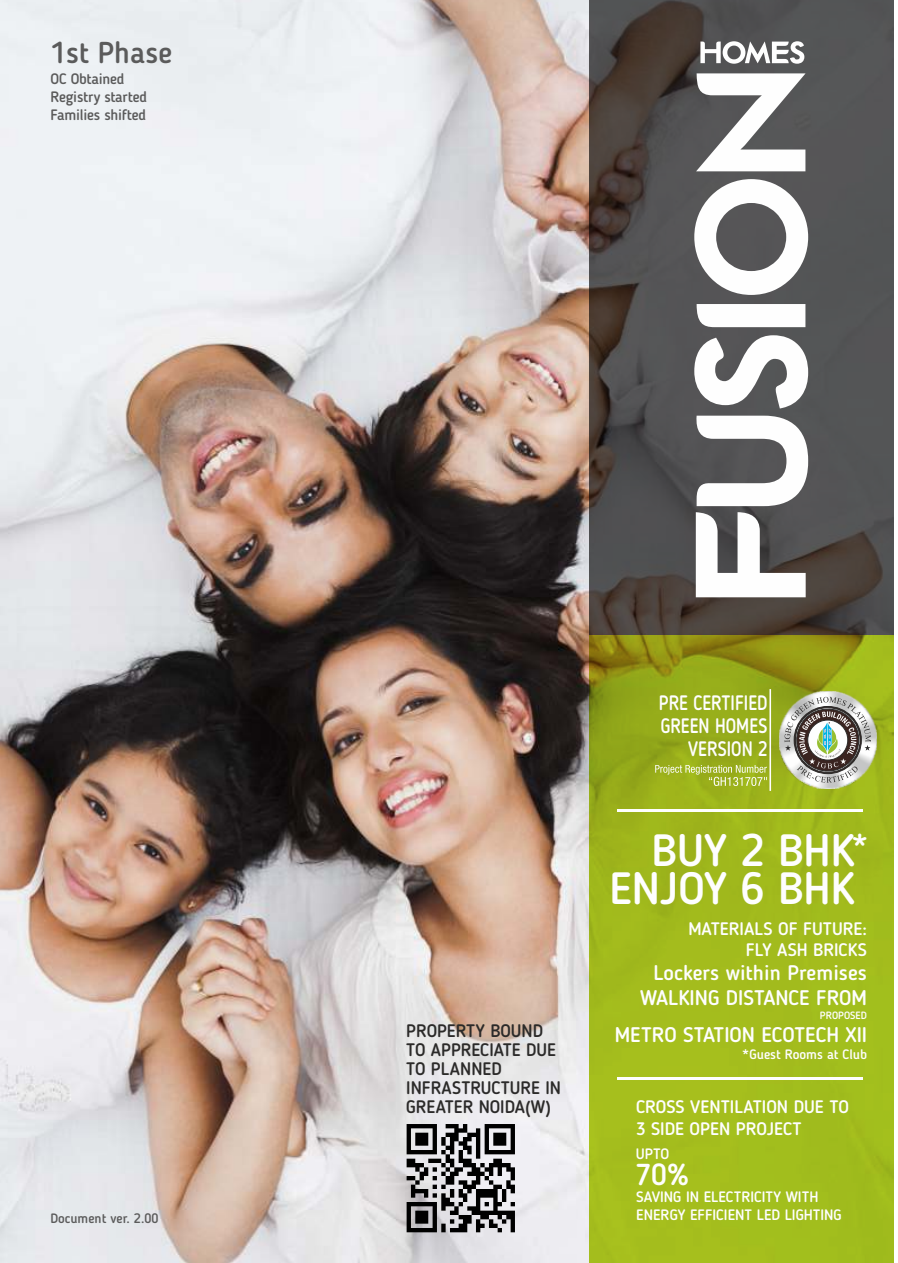
<style>
.page{position:relative;width:898px;height:1263px;background:#fff}
.page>*{position:absolute;margin:0;border:0;box-sizing:border-box;transform-origin:0 0}
.t1{font:500 44.85px/38.2px "Blogger Sans";color:#fefefe;text-align:right}
.t2{font:500 30px "Blogger Sans";color:#5b5b5b}
.t3{font:500 30px "Blogger Sans";color:#fefefe}
.t4{font:500 21px/24.6px "Blogger Sans";color:#fefefe;text-align:right}
.t5{font:500 20.7px/23px "Blogger Sans";color:#fefefe;text-align:right;scale:.86 1}
.t6{font:500 18px/19px "Blogger Sans";color:#2b2a29}
.t7{font:500 18px/21.1px "Blogger Sans";color:#fefefe}
.t8{font:500 15px/17.5px "Blogger Sans";color:#fefefe}
.t9{font:500 15px/17.5px "Blogger Sans";letter-spacing:-.015em;color:#5b5b5b}
.t10{font:500 13.5px "Blogger Sans";color:#fefefe}
.t11{font:500 13.5px "Blogger Sans";color:#5b5b5b}
.t12{font:500 10.5px "Blogger Sans";color:#fefefe}
</style>
<div class="page">
<img style="left:0;top:0;width:893px;height:1263px">
<svg style="left:655px;top:765px;width:112px;height:21px;background:#adbf44"></svg>
<hr style="left:769px;top:689px;width:2px;height:102px;background:#fefefe">
<img style="left:779px;top:691px;width:97px;height:97px">
<img style="left:780px;top:693px;width:95px;height:95px">
<svg style="left:784px;top:697px;width:86px;height:86px"></svg>
<svg style="left:694px;top:73px;width:114px;height:524px"></svg>
<svg style="left:700px;top:41px;width:104px;height:23px"></svg>
<hr style="left:616px;top:1077px;width:246px;height:3px;background:#fefefe">
<hr style="left:616px;top:809px;width:246px;height:3px;background:#fefefe">
<svg style="left:406px;top:1124px;width:109px;height:108px;background:#757577"></svg>
<h2 class="t2" style="left:51px;top:40px;width:123px">1st Phase</h2>
<p class="t9" style="left:51px;top:72px;width:98px">OC Obtained<br>Registry started<br>Families shifted</p>
<p class="t11" style="left:50px;top:1213px;width:109px">Document ver. 2.00</p>
<p class="t6" style="left:406px;top:1022px;width:156px">PROPERTY BOUND<br>TO APPRECIATE DUE<br>TO PLANNED<br>INFRASTRUCTURE IN<br>GREATER NOIDA(W)</p>
<p class="t5" style="left:658px;top:693px;width:128px">PRE CERTIFIED<br>GREEN HOMES<br>VERSION 2</p>
<h1 class="t1" style="left:609px;top:835px;width:260px">BUY 2 BHK<sup>*<br></sup>ENJOY 6 BHK</h1>
<p class="t7" style="left:688px;top:919px;width:180px;text-align:right">MATERIALS OF FUTURE:<br>FLY ASH BRICKS</p>
<p class="t4" style="left:640px;top:962px;width:228px">Lockers within Premises<br>WALKING DISTANCE FROM</p>
<p class="t12" style="left:819px;top:1011px;width:48px">PROPOSED</p>
<p class="t4" style="left:614px;top:1024px;width:253px">METRO STATION ECOTECH XII</p>
<p class="t10" style="left:742px;top:1049px;width:126px">*Guest Rooms at Club</p>
<p class="t7" style="left:636px;top:1098px;width:214px">CROSS VENTILATION DUE TO<br>3 SIDE OPEN PROJECT</p>
<p class="t8" style="left:635px;top:1146px;width:35px">UPTO</p>
<h2 class="t3" style="left:635px;top:1162px;width:55px">70%</h2>
<p class="t8" style="left:636px;top:1189px;width:207px">SAVING IN ELECTRICITY WITH<br>ENERGY EFFICIENT LED LIGHTING</p>
</div>
